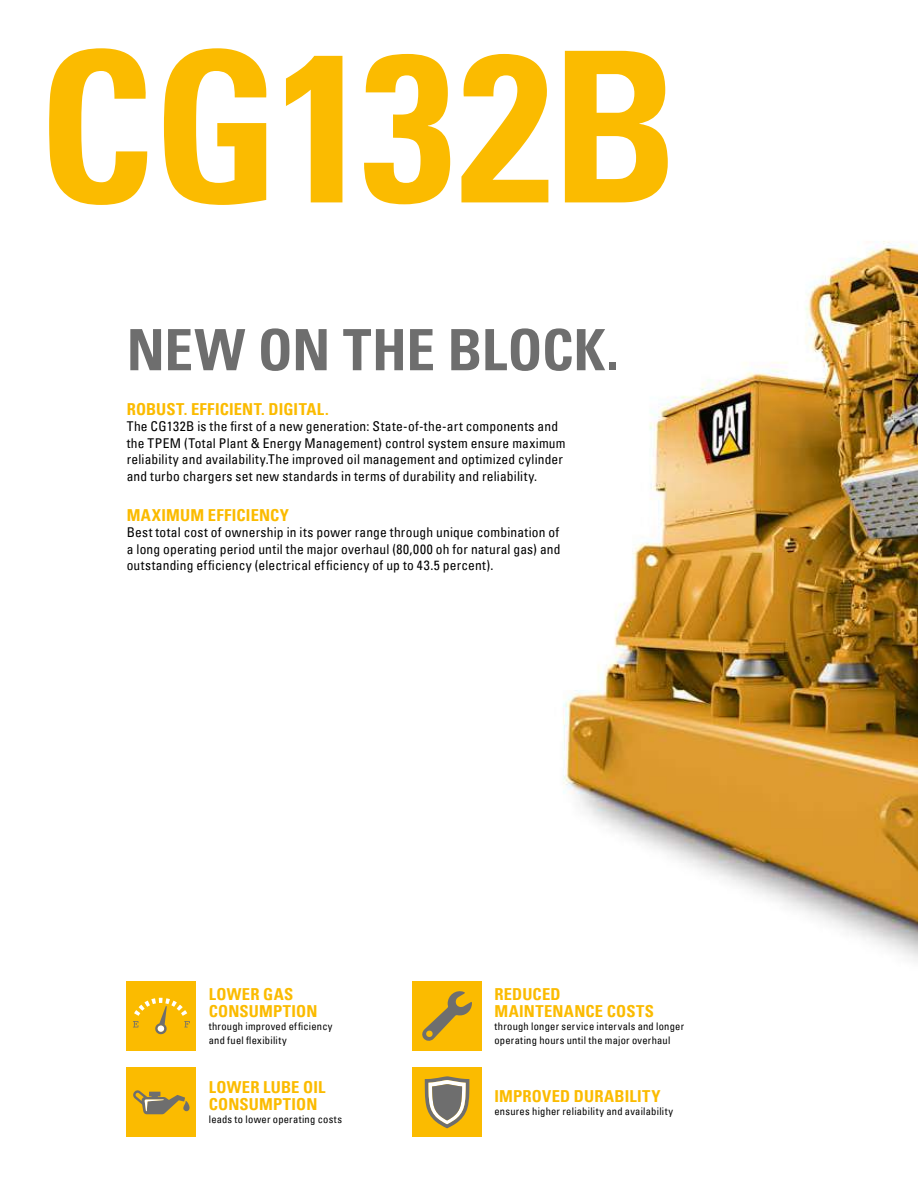
<style>
.page{position:relative;width:918px;height:1188px;background:#fff}
.page>*{position:absolute;margin:0;border:0;box-sizing:border-box;transform-origin:0 0}
.t1{font:700 condensed 210px "Univers LT";letter-spacing:-.01em;color:#fbbb00}
.t2{font:700 condensed 57px "Univers LT";letter-spacing:-.005em;color:#6e6e6e}
.t3{font:700 condensed 16.5px/16.5px "Univers LT";letter-spacing:.01em;color:#fbbb00}
.t4{font:condensed 13.5px/16.5px "Univers LT";letter-spacing:.015em;color:#000}
.t5{font:condensed 10.5px/13.5px "Univers LT";letter-spacing:.025em;color:#000}
</style>
<div class="page">
<img style="left:460px;top:241px;width:458px;height:827px">
<div style="left:412px;top:981px;width:70px;height:70px;background:#fbbb00"></div>
<svg style="left:422px;top:991px;width:50px;height:50px"></svg>
<div style="left:127px;top:1068px;width:69px;height:69px;background:#fbbb00"></div>
<svg style="left:133px;top:1090px;width:57px;height:24px"></svg>
<div style="left:127px;top:981px;width:69px;height:70px;background:#fbbb00"></div>
<div style="left:412px;top:1068px;width:70px;height:69px;background:#fbbb00"></div>
<svg style="left:425px;top:1076px;width:44px;height:52px"></svg>
<svg style="left:133px;top:998px;width:57px;height:37px"></svg>
<h1 class="t1" style="left:37px;top:-1px;width:644px">CG132B</h1>
<h2 class="t2" style="left:127px;top:315px;width:494px">NEW ON THE BLOCK.</h2>
<p class="t3" style="left:127px;top:400px;width:203px">ROBUST. EFFICIENT. DIGITAL.</p>
<p class="t4" style="left:127px;top:418px;width:440px">The CG132B is the first of a new generation: State-of-the-art components and the TPEM (Total Plant &amp; Energy Management) control system ensure maximum reliability and availability.The improved oil management and optimized cylinder and turbo chargers set new standards in terms of durability and reliability.</p>
<p class="t3" style="left:127px;top:506px;width:164px">MAXIMUM EFFICIENCY</p>
<p class="t4" style="left:127px;top:524px;width:435px;text-align:justify">Best total cost of ownership in its power range through unique combination of a long operating period until the major overhaul (80,000 oh for natural gas) and outstanding efficiency (electrical efficiency of up to 43.5 percent).</p>
<p class="t3" style="left:209px;top:986px;width:110px">LOWER GAS<br>CONSUMPTION</p>
<p class="t5" style="left:209px;top:1020px;width:125px">through improved efficiency and fuel flexibility</p>
<p class="t3" style="left:209px;top:1079px;width:118px">LOWER LUBE OIL<br>CONSUMPTION</p>
<p class="t5" style="left:209px;top:1113px;width:135px">leads to lower operating costs</p>
<p class="t3" style="left:495px;top:986px;width:161px">REDUCED<br>MAINTENANCE COSTS</p>
<p class="t5" style="left:495px;top:1020px;width:191px">through longer service intervals and longer operating hours until the major overhaul</p>
<p class="t3" style="left:495px;top:1087px;width:168px">IMPROVED DURABILITY</p>
<p class="t5" style="left:495px;top:1104px;width:180px">ensures higher reliability and availability</p>
</div>
